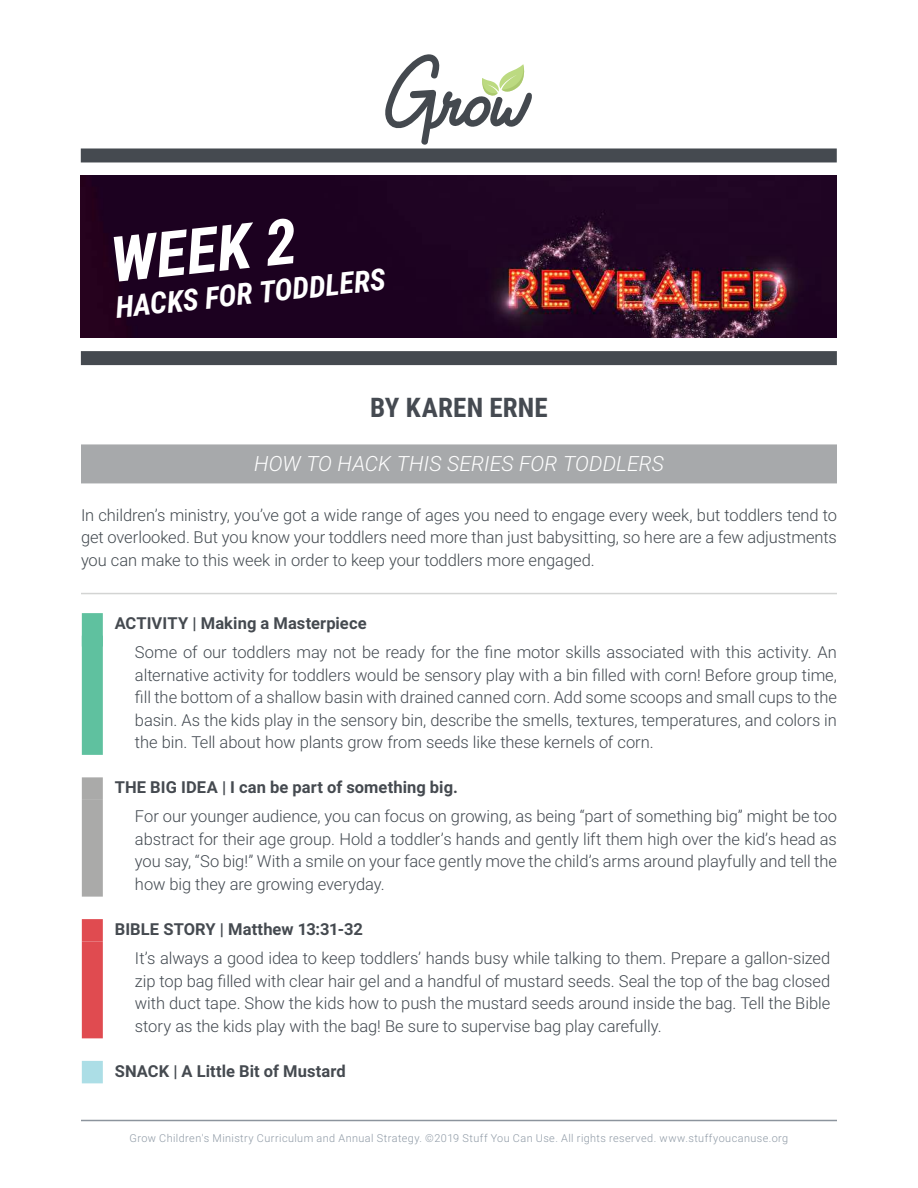
<style>
.page{position:relative;width:918px;height:1188px;background:#fff}
.page>*{position:absolute;margin:0;border:0;box-sizing:border-box;transform-origin:0 0}
.t1{font:italic 700 63px "Roboto Condensed";color:#fff}
.t2{font:italic 700 30px "Roboto Condensed";color:#fff}
.t3{font:700 27px "Roboto Condensed";letter-spacing:.005em;color:#454a51}
.t4{font:italic 300 21px "Roboto";letter-spacing:.005em;color:#fff}
.t5{font:300 16.5px/22.5px "Roboto";letter-spacing:-.005em;color:#424950;text-align:justify}
.t6{font:300 16.5px/22.5px "Roboto";color:#42494f;text-align:justify}
.t7{font:700 16.5px "Roboto";letter-spacing:.005em;color:#454a50}
.t8{font:300 10.8px "Roboto";letter-spacing:.04em;color:#8e99a5}
</style>
<div class="page">
<div style="left:81px;top:148px;width:756px;height:14px;background:#454a50"></div>
<svg style="left:385px;top:54px;width:147px;height:91px"></svg>
<img style="left:81px;top:176px;width:756px;height:162px">
<div style="left:81px;top:351px;width:756px;height:14px;background:#454a50"></div>
<hr style="left:81px;top:1120px;width:756px;height:1px;background:#8c949d">
<div style="left:81px;top:444px;width:756px;height:39px;background:#a7a9ab"></div>
<hr style="left:81px;top:593px;width:756px;height:1px;background:#d3d4d3">
<div style="left:82px;top:613px;width:21px;height:33px;background:#5fc19f"></div>
<div style="left:82px;top:636px;width:21px;height:119px;background:#5fc19f"></div>
<div style="left:82px;top:777px;width:21px;height:23px;background:#aaaaa9"></div>
<div style="left:82px;top:800px;width:21px;height:97px;background:#aaaaa9"></div>
<div style="left:82px;top:919px;width:21px;height:23px;background:#e04b50"></div>
<div style="left:82px;top:942px;width:21px;height:96px;background:#e04b50"></div>
<div style="left:82px;top:1061px;width:21px;height:22px;background:#acdee6"></div>
<h1 class="t1" style="left:107px;top:224px;width:188px;rotate:-6deg">WEEK 2</h1>
<h2 class="t2" style="left:114px;top:290px;width:273px;rotate:-6deg">HACKS FOR TODDLERS</h2>
<h3 class="t3" style="left:370px;top:398px;width:179px">BY KAREN ERNE</h3>
<p class="t4" style="left:254px;top:455px;width:412px">HOW TO HACK THIS SERIES FOR TODDLERS</p>
<p class="t6" style="left:81px;top:505px;width:757px">In children’s ministry, you’ve got a wide range of ages you need to engage every week, but toddlers tend to get overlooked. But you know your toddlers need more than just babysitting, so here are a few adjustments you can make to this week in order to keep your toddlers more engaged.</p>
<p class="t7" style="left:115px;top:616px;width:253px">ACTIVITY | Making a Masterpiece</p>
<p class="t5" style="left:135px;top:640px;width:704px">Some of our toddlers may not be ready for the fine motor skills associated with this activity. An alternative activity for toddlers would be sensory play with a bin filled with corn! Before group time, fill the bottom of a shallow basin with drained canned corn. Add some scoops and small cups to the basin. As the kids play in the sensory bin, describe the smells, textures, temperatures, and colors in the bin. Tell about how plants grow from seeds like these kernels of corn.</p>
<p class="t7" style="left:115px;top:781px;width:345px">THE BIG IDEA | I can be part of something big.</p>
<p class="t5" style="left:135px;top:807px;width:703px">For our younger audience, you can focus on growing, as being “part of something big” might be too abstract for their age group. Hold a toddler’s hands and gently lift them high over the kid’s head as you say, “So big!” With a smile on your face gently move the child’s arms around playfully and tell the how big they are growing everyday.</p>
<p class="t7" style="left:115px;top:922px;width:250px">BIBLE STORY | Matthew 13:31-32</p>
<p class="t5" style="left:135px;top:948px;width:697px">It’s always a good idea to keep toddlers’ hands busy while talking to them. Prepare a gallon-sized zip top bag filled with clear hair gel and a handful of mustard seeds. Seal the top of the bag closed with duct tape. Show the kids how to push the mustard seeds around inside the bag. Tell the Bible story as the kids play with the bag! Be sure to supervise bag play carefully.</p>
<p class="t7" style="left:115px;top:1064px;width:233px">SNACK | A Little Bit of Mustard</p>
<p class="t8" style="left:130px;top:1134px;width:660px">Grow Children's Ministry Curriculum and Annual Strategy. ©2019 Stuff You Can Use. All rights reserved. www.stuffyoucanuse.org</p>
</div>
